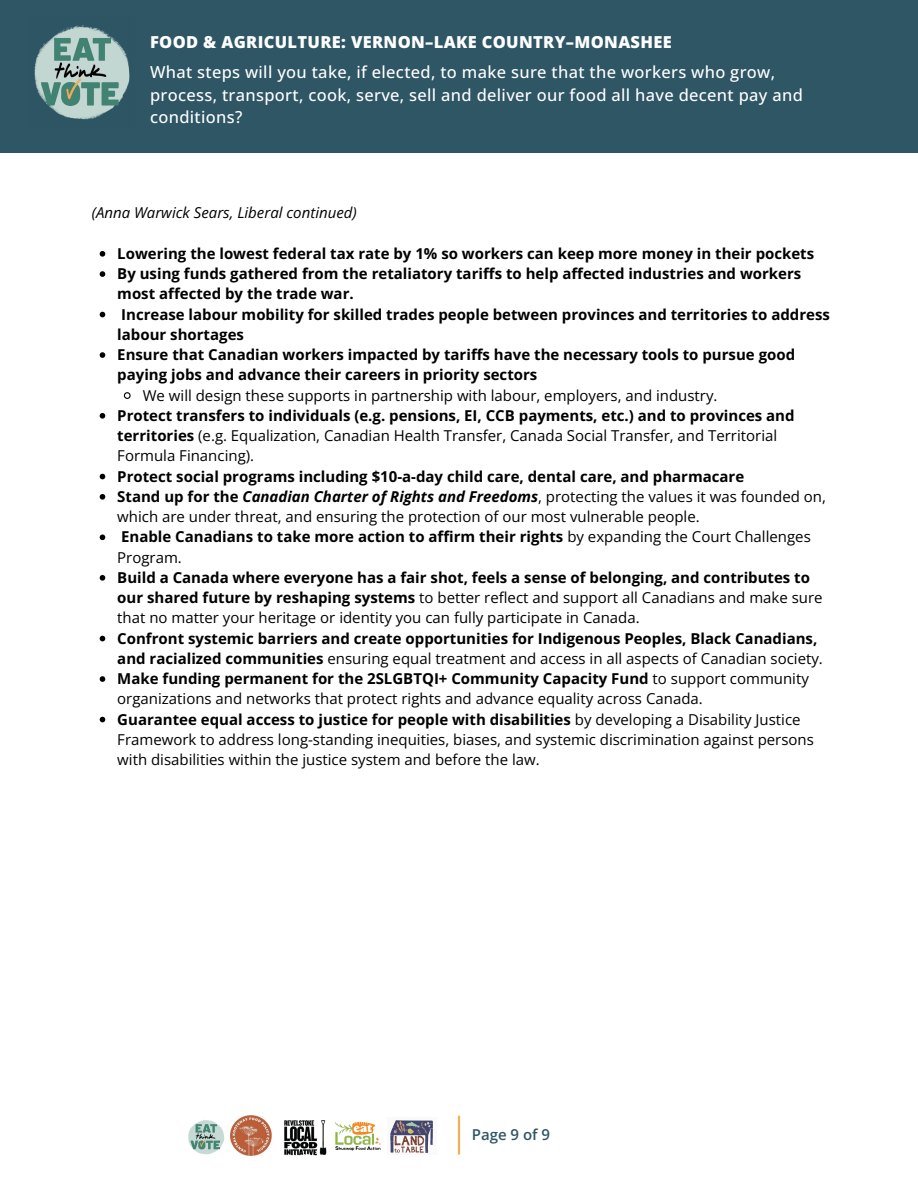
<style>
.page{position:relative;width:918px;height:1188px;background:#fff}
.page>*{position:absolute;margin:0;border:0;box-sizing:border-box;transform-origin:0 0}
.t1{font:500 16.5px/22.5px "Open Sans";letter-spacing:.02em;color:#fff}
.t2{font:800 16.5px "Open Sans";letter-spacing:.02em;color:#fff}
.t3{font:15px/20.2px "Open Sans";color:#000}
.t4{font:700 15px/20.2px "Open Sans";color:#000}
.t5{font:italic 15px "Open Sans";color:#000}
.t6{font:600 15px "Open Sans";color:#2f5665}
.s1{font-weight:700}
.s2{font-weight:700;font-style:italic}
.s3{font-weight:400}
</style>
<div class="page">
<svg style="left:100px;top:251px;width:5px;height:6px"></svg>
<svg style="left:100px;top:271px;width:5px;height:6px"></svg>
<svg style="left:100px;top:312px;width:5px;height:5px"></svg>
<svg style="left:100px;top:352px;width:5px;height:6px"></svg>
<svg style="left:123px;top:392px;width:8px;height:7px"></svg>
<svg style="left:100px;top:413px;width:5px;height:6px"></svg>
<svg style="left:100px;top:474px;width:5px;height:5px"></svg>
<svg style="left:100px;top:494px;width:5px;height:6px"></svg>
<svg style="left:100px;top:535px;width:5px;height:5px"></svg>
<svg style="left:100px;top:575px;width:5px;height:6px"></svg>
<svg style="left:100px;top:636px;width:5px;height:5px"></svg>
<svg style="left:100px;top:676px;width:5px;height:6px"></svg>
<svg style="left:100px;top:717px;width:5px;height:5px"></svg>
<div style="left:0;top:0;width:918px;height:153px;background:#2f5665"></div>
<img style="left:34px;top:25px;width:96px;height:95px">
<hr style="left:458px;top:1117px;width:2px;height:37px;background:#f3af59">
<img style="left:188px;top:1120px;width:43px;height:35px">
<img style="left:390px;top:1120px;width:43px;height:33px">
<img style="left:335px;top:1121px;width:46px;height:30px">
<img style="left:284px;top:1120px;width:42px;height:36px">
<img style="left:231px;top:1115px;width:40px;height:41px">
<p class="t2" style="left:150px;top:31px;width:523px">FOOD &amp; AGRICULTURE: VERNON–LAKE COUNTRY–MONASHEE</p>
<p class="t1" style="left:150px;top:61px;width:654px">What steps will you take, if elected, to make sure that the workers who grow, process, transport, cook, serve, sell and deliver our food all have decent pay and conditions?</p>
<p class="t5" style="left:92px;top:202px;width:266px">(Anna Warwick Sears, Liberal continued)</p>
<h1 class="t4" style="left:117px;top:243px;width:699px">Lowering the lowest federal tax rate by 1% so workers can keep more money in their pockets</h1>
<h2 class="t4" style="left:117px;top:263px;width:686px">By using funds gathered from the retaliatory tariffs to help affected industries and workers most affected by the trade war.</h2>
<p class="t4" style="left:117px;top:304px;width:714px">Increase labour mobility for skilled trades people between provinces and territories to address labour shortages</p>
<p class="t4" style="left:117px;top:344px;width:679px">Ensure that Canadian workers impacted by tariffs have the necessary tools to pursue good paying jobs and advance their careers in priority sectors</p>
<p class="t3" style="left:143px;top:385px;width:576px">We will design these supports in partnership with labour, employers, and industry.</p>
<p class="t3" style="left:117px;top:405px;width:679px"><span class="s1">Protect transfers to individuals (e.g. pensions, EI, CCB payments, etc.) and to provinces and territories</span> (e.g. Equalization, Canadian Health Transfer, Canada Social Transfer, and Territorial<br>Formula Financing).</p>
<p class="t4" style="left:117px;top:466px;width:629px">Protect social programs including $10-a-day child care, dental care, and pharmacare</p>
<p class="t3" style="left:117px;top:486px;width:710px"><span class="s1">Stand up for the</span> <span class="s2">Canadian Charter of Rights and Freedoms</span>, protecting the values it was founded on, which are under threat, and ensuring the protection of our most vulnerable people.</p>
<p class="t4" style="left:117px;top:526px;width:695px">Enable Canadians to take more action to affirm their rights <span class="s3">by expanding the Court Challenges<br>Program.</span></p>
<p class="t3" style="left:117px;top:567px;width:707px"><span class="s1">Build a Canada where everyone has a fair shot, feels a sense of belonging, and contributes to our shared future by reshaping systems</span> to better reflect and support all Canadians and make sure that no matter your heritage or identity you can fully participate in Canada.</p>
<p class="t4" style="left:117px;top:628px;width:707px">Confront systemic barriers and create opportunities for Indigenous Peoples, Black Canadians, and racialized communities <span class="s3">ensuring equal treatment and access in all aspects of Canadian society.</span></p>
<p class="t3" style="left:117px;top:668px;width:693px"><span class="s1">Make funding permanent for the 2SLGBTQI+ Community Capacity Fund</span> to support community organizations and networks that protect rights and advance equality across Canada.</p>
<p class="t3" style="left:117px;top:709px;width:698px"><span class="s1">Guarantee equal access to justice for people with disabilities</span> by developing a Disability Justice<br>Framework to address long-standing inequities, biases, and systemic discrimination against persons with disabilities within the justice system and before the law.</p>
<p class="t6" style="left:472px;top:1124px;width:80px">Page 9 of 9</p>
</div>
